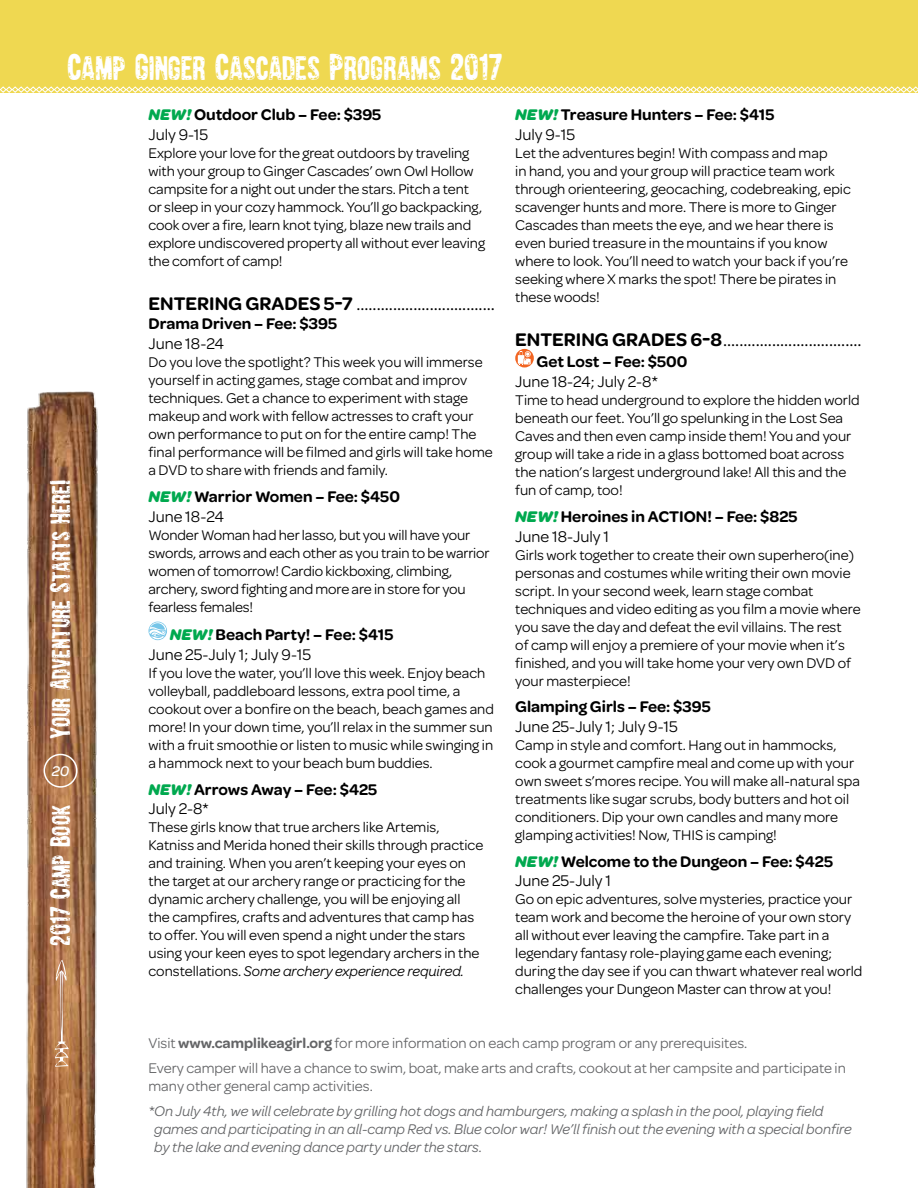
<style>
.page{position:relative;width:918px;height:1188px;background:#fff}
.page>*{position:absolute;margin:0;border:0;box-sizing:border-box;transform-origin:0 0}
.t1{font:37.5px "Barrio Chino";color:#fff}
.t2{font:28.5px "Barrio Chino";color:#fff}
.t3{font:19.5px "Omnes Girl Scouts";color:#000}
.t4{font:600 16.5px/19.8px "Omnes Girl Scouts";color:#000}
.t5{font:16.5px/19.8px "Omnes Girl Scouts";color:#000}
.t6{font:15px/18px "Omnes Girl Scouts";color:#000}
.t7{font:italic 15px/18px "Omnes Girl Scouts";color:#636466}
.t8{font:15px/24.8px "Omnes Girl Scouts";color:#636466}
.t9{font:italic 500 15px "Omnes Girl Scouts";color:#fff}
.s1{font-weight:700;font-style:italic;color:#00a94f}
.s2{font-weight:400}
.s3{font-weight:600}
.s4{font-style:italic}
</style>
<div class="page">
<img style="left:26px;top:391px;width:73px;height:797px">
<svg style="left:55px;top:960px;width:14px;height:107px"></svg>
<div style="left:44px;top:754px;width:34px;height:34px;border:2px solid #fff;border-radius:50%"></div>
<div style="left:0;top:0;width:918px;height:93px;background:#efd851"></div>
<svg style="left:0;top:86px;width:918px;height:7px"></svg>
<svg style="left:149px;top:622px;width:18px;height:18px"></svg>
<svg style="left:149px;top:622px;width:17px;height:17px"></svg>
<svg style="left:515px;top:349px;width:19px;height:18px"></svg>
<svg style="left:518px;top:351px;width:13px;height:14px"></svg>
<h1 class="t1" style="left:68px;top:48px;width:437px">Camp Ginger Cascades Programs 2017</h1>
<p class="t4" style="left:148px;top:104px;width:234px"><span class="s1">NEW!</span> Outdoor Club – Fee: $395<br><span class="s2">July 9-15</span></p>
<p class="t6" style="left:148px;top:143px;width:338px">Explore your love for the great outdoors by traveling with your group to Ginger Cascades’ own Owl Hollow campsite for a night out under the stars. Pitch a tent or sleep in your cozy hammock. You’ll go backpacking, cook over a fire, learn knot tying, blaze new trails and explore undiscovered property all without ever leaving the comfort of camp!</p>
<h3 class="t3" style="left:148px;top:290px;width:348px"><span class="s3">ENTERING GRADES 5-7</span> ..................................</h3>
<p class="t4" style="left:148px;top:313px;width:190px">Drama Driven – Fee: $395</p>
<p class="t5" style="left:148px;top:333px;width:77px">June 18-24</p>
<p class="t6" style="left:148px;top:352px;width:346px">Do you love the spotlight? This week you will immerse yourself in acting games, stage combat and improv techniques. Get a chance to experiment with stage makeup and work with fellow actresses to craft your own performance to put on for the entire camp! The final performance will be filmed and girls will take home a DVD to share with friends and family.</p>
<p class="t4" style="left:148px;top:485px;width:253px"><span class="s1">NEW!</span> Warrior Women – Fee: $450<br><span class="s2">June 18-24</span></p>
<p class="t6" style="left:148px;top:525px;width:343px">Wonder Woman had her lasso, but you will have your swords, arrows and each other as you train to be warrior women of tomorrow! Cardio kickboxing, climbing, archery, sword fighting and more are in store for you fearless females!</p>
<p class="t5" style="left:149px;top:624px;width:246px;text-indent:21px"><span class="s1">NEW!</span> <span class="s3">Beach Party! – Fee: $415<br></span>June 25-July 1; July 9-15</p>
<p class="t6" style="left:148px;top:663px;width:347px">If you love the water, you’ll love this week. Enjoy beach volleyball, paddleboard lessons, extra pool time, a cookout over a bonfire on the beach, beach games and more! In your down time, you’ll relax in the summer sun with a fruit smoothie or listen to music while swinging in a hammock next to your beach bum buddies.</p>
<p class="t4" style="left:148px;top:778px;width:230px"><span class="s1">NEW!</span> Arrows Away – Fee: $425<br><span class="s2">July 2-8*</span></p>
<p class="t6" style="left:148px;top:817px;width:336px">These girls know that true archers like Artemis, Katniss and Merida honed their skills through practice and training. When you aren’t keeping your eyes on the target at our archery range or practicing for the dynamic archery challenge, you will be enjoying all the campfires, crafts and adventures that camp has to offer. You will even spend a night under the stars using your keen eyes to spot legendary archers in the constellations. <span class="s4">Some archery experience required.</span></p>
<h2 class="t2" style="left:46px;top:739px;width:261px;rotate:-90deg">Your Adventure Starts Here!</h2>
<p class="t9" style="left:52px;top:761px;width:19px">20</p>
<h2 class="t2" style="left:46px;top:946px;width:142px;rotate:-90deg">2017 Camp Book</h2>
<p class="t4" style="left:515px;top:104px;width:261px"><span class="s1">NEW!</span> Treasure Hunters – Fee: $415<br><span class="s2">July 9-15</span></p>
<p class="t6" style="left:515px;top:143px;width:337px">Let the adventures begin! With compass and map<br>in hand, you and your group will practice team work through orienteering, geocaching, codebreaking, epic scavenger hunts and more. There is more to Ginger Cascades than meets the eye, and we hear there is even buried treasure in the mountains if you know where to look. You’ll need to watch your back if you’re seeking where X marks the spot! There be pirates in these woods!</p>
<h3 class="t3" style="left:515px;top:326px;width:348px"><span class="s3">ENTERING GRADES 6-8</span>..................................</h3>
<p class="t4" style="left:537px;top:351px;width:152px">Get Lost – Fee: $500</p>
<p class="t5" style="left:515px;top:371px;width:144px">June 18-24; July 2-8*</p>
<p class="t6" style="left:515px;top:390px;width:346px">Time to head underground to explore the hidden world beneath our feet. You’ll go spelunking in the Lost Sea Caves and then even camp inside them! You and your group will take a ride in a glass bottomed boat across the nation’s largest underground lake! All this and the fun of camp, too!</p>
<p class="t4" style="left:515px;top:506px;width:284px"><span class="s1">NEW!</span> Heroines in ACTION! – Fee: $825<br><span class="s2">June 18-July 1</span></p>
<p class="t6" style="left:515px;top:545px;width:347px">Girls work together to create their own superhero(ine) personas and costumes while writing their own movie script. In your second week, learn stage combat techniques and video editing as you film a movie where you save the day and defeat the evil villains. The rest<br>of camp will enjoy a premiere of your movie when it’s finished, and you will take home your very own DVD of your masterpiece!</p>
<p class="t4" style="left:515px;top:696px;width:197px">Glamping Girls – Fee: $395</p>
<p class="t5" style="left:515px;top:716px;width:164px">June 25-July 1; July 9-15</p>
<p class="t6" style="left:515px;top:735px;width:346px">Camp in style and comfort. Hang out in hammocks, cook a gourmet campfire meal and come up with your own sweet s’mores recipe. You will make all-natural spa treatments like sugar scrubs, body butters and hot oil conditioners. Dip your own candles and many more glamping activities! Now, THIS is camping!</p>
<p class="t4" style="left:515px;top:850px;width:319px"><span class="s1">NEW!</span> Welcome to the Dungeon – Fee: $425<br><span class="s2">June 25-July 1</span></p>
<p class="t6" style="left:515px;top:889px;width:349px">Go on epic adventures, solve mysteries, practice your team work and become the heroine of your own story all without ever leaving the campfire. Take part in a legendary fantasy role-playing game each evening; during the day see if you can thwart whatever real world challenges your Dungeon Master can throw at you!</p>
<p class="t8" style="left:148px;top:1030px;width:699px">Visit <span class="s3">www.camplikeagirl.org</span> for more information on each camp program or any prerequisites.<br>Every camper will have a chance to swim, boat, make arts and crafts, cookout at her campsite and participate in</p>
<p class="t8" style="left:148px;top:1073px;width:226px">many other general camp activities.</p>
<p class="t7" style="left:154px;top:1101px;width:699px;text-indent:-6px">*On July 4th, we will celebrate by grilling hot dogs and hamburgers, making a splash in the pool, playing field games and participating in an all-camp Red vs. Blue color war! We’ll finish out the evening with a special bonfire by the lake and evening dance party under the stars.</p>
</div>
